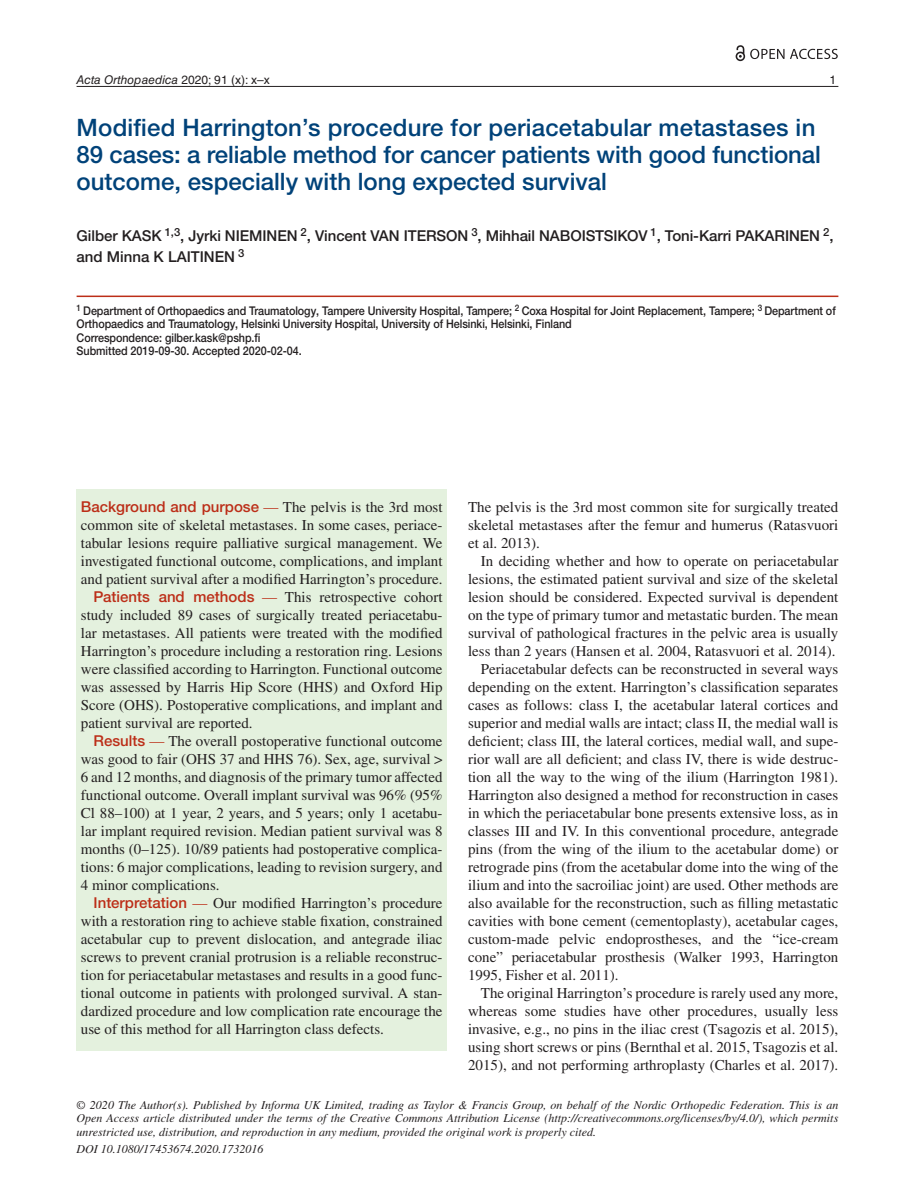
<style>
.page{position:relative;width:915px;height:1191px;background:#fff}
.page>*{position:absolute;margin:0;border:0;box-sizing:border-box;transform-origin:0 0}
.t1{font:500 24px/27px "Helvetica Neue LTW1 G";color:#004279}
.t2{font:15px/18px "Times";color:#231f20;text-align:justify}
.t3{font:500 15px/21px "Helvetica Neue LTW1 G";letter-spacing:-.005em;color:#231f20}
.t4{font:italic 12px/13.5px "Times";color:#231f20;text-align:justify}
.t5{font:500 12px/13.5px "Helvetica Neue LTW1 G";letter-spacing:-.005em;color:#231f20;scale:.9 1}
.t6{font:italic 12px "Helvetica LT Std";color:#231f20}
.t7{font:12px "Helvetica LT Std";color:#231f20}
.s1{font-style:normal}
.s2{font-family:"Helvetica Neue LTW1 G";font-weight:500;color:#bc2e18}
.s3{color:#bc2e18}
</style>
<div class="page">
<hr style="left:77px;top:86px;width:761px;height:1px;background:#231f20">
<div style="left:77px;top:489px;width:369px;height:561px;background:#e4f1de"></div>
<hr style="left:77px;top:295px;width:761px;height:2px;background:#bc2e18">
<svg style="left:735px;top:45px;width:9px;height:16px"></svg>
<svg style="left:750px;top:49px;width:87px;height:10px"></svg>
<p class="t6" style="left:77px;top:72px;width:195px">Acta Orthopaedica <span class="s1">2020; 91 (x): x–x</span></p>
<p class="t7" style="left:829px;top:72px;width:8px">1</p>
<h1 class="t1" style="left:77px;top:114px;width:745px">Modified Harrington’s procedure for periacetabular metastases in<br>89 cases: a reliable method for cancer patients with good functional outcome, especially with long expected survival</h1>
<p class="t3" style="left:77px;top:225px;width:758px">Gilber KASK <sup>1,3</sup>, Jyrki NIEMINEN <sup>2</sup>, Vincent VAN ITERSON <sup>3</sup>, Mihhail NABOISTSIKOV <sup>1</sup>, Toni-Karri PAKARINEN <sup>2</sup>, and Minna K LAITINEN <sup>3</sup></p>
<p class="t5" style="left:77px;top:304px;width:844px"><sup>1</sup> Department of Orthopaedics and Traumatology, Tampere University Hospital, Tampere; <sup>2</sup> Coxa Hospital for Joint Replacement, Tampere; <sup>3</sup> Department of Orthopaedics and Traumatology, Helsinki University Hospital, University of Helsinki, Helsinki, Finland<br>Correspondence: gilber.kask@pshp.fi<br>Submitted 2019-09-30. Accepted 2020-02-04.</p>
<p class="t2" style="left:81px;top:497px;width:363px"><span class="s2">Background and purpose</span> <span class="s3">—</span> The pelvis is the 3rd most</p>
<p class="t2" style="left:81px;top:515px;width:363px">common site of skeletal metastases. In some cases, periace-</p>
<p class="t2" style="left:81px;top:533px;width:363px">tabular lesions require palliative surgical management. We</p>
<p class="t2" style="left:81px;top:551px;width:363px">investigated functional outcome, complications, and implant</p>
<p class="t2" style="left:81px;top:569px;width:363px">and patient survival after a modified Harrington’s procedure.</p>
<p class="t2" style="left:94px;top:587px;width:350px"><span class="s2">Patients and methods</span> <span class="s3">—</span> This retrospective cohort</p>
<p class="t2" style="left:81px;top:605px;width:363px">study included 89 cases of surgically treated periacetabu-</p>
<p class="t2" style="left:81px;top:623px;width:363px">lar metastases. All patients were treated with the modified</p>
<p class="t2" style="left:81px;top:641px;width:363px">Harrington’s procedure including a restoration ring. Lesions</p>
<p class="t2" style="left:81px;top:659px;width:363px">were classified according to Harrington. Functional outcome</p>
<p class="t2" style="left:81px;top:677px;width:363px">was assessed by Harris Hip Score (HHS) and Oxford Hip</p>
<p class="t2" style="left:81px;top:695px;width:363px">Score (OHS). Postoperative complications, and implant and</p>
<p class="t2" style="left:81px;top:713px;width:173px">patient survival are reported.</p>
<p class="t2" style="left:94px;top:731px;width:350px"><span class="s2">Results</span> <span class="s3">—</span> The overall postoperative functional outcome</p>
<p class="t2" style="left:81px;top:749px;width:363px">was good to fair (OHS 37 and HHS 76). Sex, age, survival &gt;</p>
<p class="t2" style="left:81px;top:767px;width:363px">6 and 12 months, and diagnosis of the primary tumor affected</p>
<p class="t2" style="left:81px;top:785px;width:363px">functional outcome. Overall implant survival was 96% (95%</p>
<p class="t2" style="left:81px;top:803px;width:363px">Cl 88–100) at 1 year, 2 years, and 5 years; only 1 acetabu-</p>
<p class="t2" style="left:81px;top:821px;width:363px">lar implant required revision. Median patient survival was 8</p>
<p class="t2" style="left:81px;top:839px;width:363px">months (0–125). 10/89 patients had postoperative complica-</p>
<p class="t2" style="left:81px;top:857px;width:363px">tions: 6 major complications, leading to revision surgery, and</p>
<p class="t2" style="left:81px;top:875px;width:140px">4 minor complications.</p>
<p class="t2" style="left:94px;top:893px;width:350px"><span class="s2">Interpretation</span> <span class="s3">—</span> Our modified Harrington’s procedure</p>
<p class="t2" style="left:81px;top:911px;width:363px">with a restoration ring to achieve stable fixation, constrained</p>
<p class="t2" style="left:81px;top:929px;width:363px">acetabular cup to prevent dislocation, and antegrade iliac</p>
<p class="t2" style="left:81px;top:947px;width:363px">screws to prevent cranial protrusion is a reliable reconstruc-</p>
<p class="t2" style="left:81px;top:965px;width:363px">tion for periacetabular metastases and results in a good func-</p>
<p class="t2" style="left:81px;top:983px;width:363px">tional outcome in patients with prolonged survival. A stan-</p>
<p class="t2" style="left:81px;top:1001px;width:363px">dardized procedure and low complication rate encourage the</p>
<p class="t2" style="left:81px;top:1019px;width:304px">use of this method for all Harrington class defects.</p>
<p class="t2" style="left:468px;top:497px;width:371px">The pelvis is the 3rd most common site for surgically treated skeletal metastases after the femur and humerus (Ratasvuori et al. 2013).</p>
<p class="t2" style="left:480px;top:551px;width:359px">In deciding whether and how to operate on periacetabular</p>
<p class="t2" style="left:468px;top:569px;width:371px">lesions, the estimated patient survival and size of the skeletal</p>
<p class="t2" style="left:468px;top:587px;width:371px">lesion should be considered. Expected survival is dependent</p>
<p class="t2" style="left:468px;top:605px;width:371px">on the type of primary tumor and metastatic burden. The mean</p>
<p class="t2" style="left:468px;top:623px;width:371px">survival of pathological fractures in the pelvic area is usually</p>
<p class="t2" style="left:468px;top:641px;width:369px">less than 2 years (Hansen et al. 2004, Ratasvuori et al. 2014).</p>
<p class="t2" style="left:480px;top:659px;width:359px">Periacetabular defects can be reconstructed in several ways</p>
<p class="t2" style="left:468px;top:677px;width:371px">depending on the extent. Harrington’s classification separates</p>
<p class="t2" style="left:468px;top:695px;width:371px">cases as follows: class I, the acetabular lateral cortices and</p>
<p class="t2" style="left:468px;top:713px;width:371px">superior and medial walls are intact; class II, the medial wall is</p>
<p class="t2" style="left:468px;top:731px;width:371px">deficient; class III, the lateral cortices, medial wall, and supe-</p>
<p class="t2" style="left:468px;top:749px;width:371px">rior wall are all deficient; and class IV, there is wide destruc-</p>
<p class="t2" style="left:468px;top:767px;width:371px">tion all the way to the wing of the ilium (Harrington 1981).</p>
<p class="t2" style="left:468px;top:785px;width:371px">Harrington also designed a method for reconstruction in cases</p>
<p class="t2" style="left:468px;top:803px;width:371px">in which the periacetabular bone presents extensive loss, as in</p>
<p class="t2" style="left:468px;top:821px;width:371px">classes III and IV. In this conventional procedure, antegrade</p>
<p class="t2" style="left:468px;top:839px;width:371px">pins (from the wing of the ilium to the acetabular dome) or</p>
<p class="t2" style="left:468px;top:857px;width:371px">retrograde pins (from the acetabular dome into the wing of the</p>
<p class="t2" style="left:468px;top:875px;width:371px">ilium and into the sacroiliac joint) are used. Other methods are</p>
<p class="t2" style="left:468px;top:893px;width:371px">also available for the reconstruction, such as filling metastatic</p>
<p class="t2" style="left:468px;top:911px;width:371px">cavities with bone cement (cementoplasty), acetabular cages,</p>
<p class="t2" style="left:468px;top:929px;width:371px">custom-made pelvic endoprostheses, and the “ice-cream</p>
<p class="t2" style="left:468px;top:947px;width:371px">cone” periacetabular prosthesis (Walker 1993, Harrington</p>
<p class="t2" style="left:468px;top:965px;width:152px">1995, Fisher et al. 2011).</p>
<p class="t2" style="left:480px;top:983px;width:359px">The original Harrington’s procedure is rarely used any more,</p>
<p class="t2" style="left:468px;top:1001px;width:371px">whereas some studies have other procedures, usually less</p>
<p class="t2" style="left:468px;top:1019px;width:371px">invasive, e.g., no pins in the iliac crest (Tsagozis et al. 2015),</p>
<p class="t2" style="left:468px;top:1037px;width:371px">using short screws or pins (Bernthal et al. 2015, Tsagozis et al.</p>
<p class="t2" style="left:468px;top:1055px;width:371px">2015), and not performing arthroplasty (Charles et al. 2017).</p>
<p class="t4" style="left:77px;top:1098px;width:763px">© 2020 The Author(s). Published by Informa UK Limited, trading as Taylor &amp; Francis Group, on behalf of the Nordic Orthopedic Federation. This is an Open Access article distributed under the terms of the Creative Commons Attribution License (http://creativecommons.org/licenses/by/4.0/), which permits unrestricted use, distribution, and reproduction in any medium, provided the original work is properly cited.</p>
<p class="t4" style="left:77px;top:1142px;width:188px">DOI 10.1080/17453674.2020.1732016</p>
</div>
